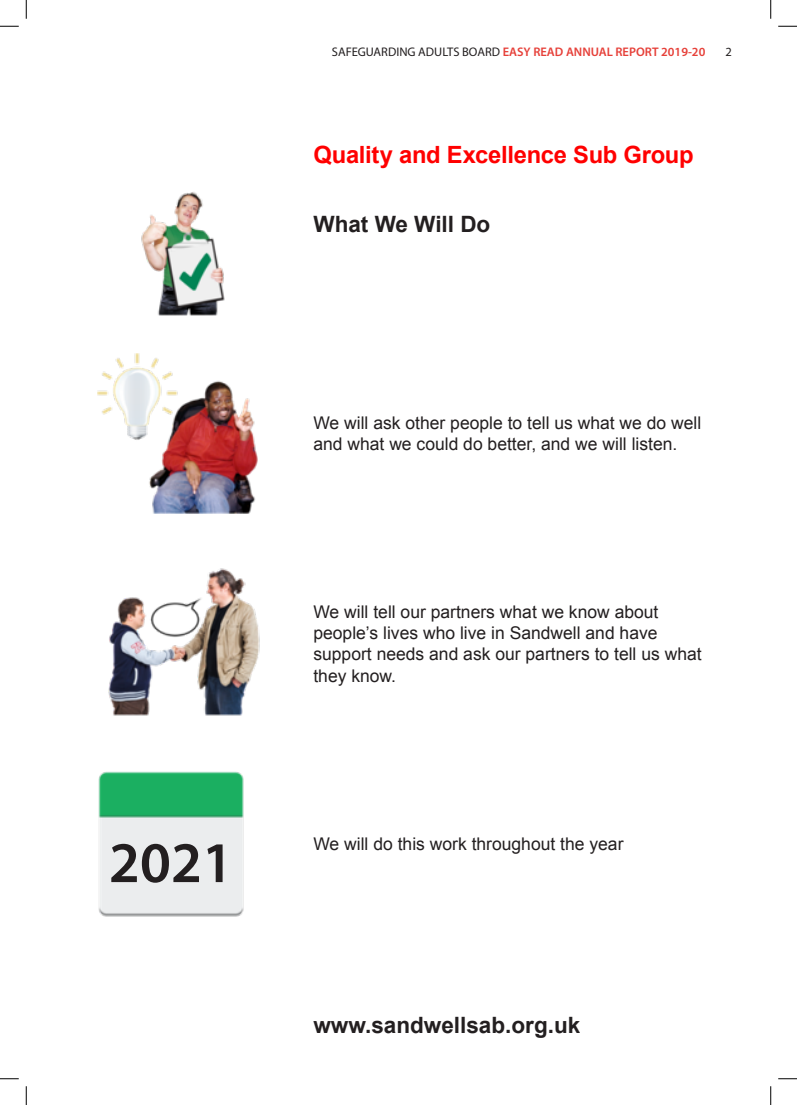
<style>
.page{position:relative;width:797px;height:1105px;background:#fff}
.page>*{position:absolute;margin:0;border:0;box-sizing:border-box;transform-origin:0 0}
.t1{font:600 57.88px "Myriad Pro";color:#231f20}
.t2{font:700 23.75px "Arial";letter-spacing:-.015em;color:#f00}
.t3{font:700 22.5px "Arial";color:#231f20}
.t4{font:17.5px/21px "Arial";color:#231f20}
.t5{font:600 12.5px "Myriad Pro";color:#e64039}
.t6{font:12.5px "Myriad Pro";color:#231f20}
.s1{font-weight:400;color:#231f20}
</style>
<div class="page">
<img style="left:141px;top:192px;width:84px;height:123px">
<img style="left:108px;top:568px;width:152px;height:148px">
<img style="left:97px;top:354px;width:160px;height:160px">
<img style="left:98px;top:771px;width:146px;height:146px">
<div style="left:109px;top:839px;width:124px;height:43px;background:#ebedee"></div>
<svg style="left:0;top:25px;width:19px;height:2px"></svg>
<svg style="left:778px;top:25px;width:19px;height:2px"></svg>
<svg style="left:0;top:1078px;width:19px;height:1px"></svg>
<svg style="left:778px;top:1078px;width:19px;height:1px"></svg>
<svg style="left:25px;top:0;width:2px;height:19px"></svg>
<svg style="left:25px;top:1086px;width:2px;height:19px"></svg>
<svg style="left:770px;top:0;width:1px;height:19px"></svg>
<svg style="left:770px;top:1086px;width:1px;height:19px"></svg>
<p class="t1" style="left:109px;top:826px;width:126px">2021</p>
<p class="t5" style="left:332px;top:44px;width:375px"><span class="s1">SAFEGUARDING ADULTS BOARD</span> EASY READ ANNUAL REPORT 2019-20</p>
<p class="t6" style="left:725px;top:44px;width:8px">2</p>
<p class="t2" style="left:313px;top:139px;width:381px">Quality and Excellence Sub Group</p>
<p class="t3" style="left:313px;top:210px;width:178px">What We Will Do</p>
<p class="t4" style="left:313px;top:413px;width:389px">We will ask other people to tell us what we do well and what we could do better, and we will listen.</p>
<p class="t4" style="left:313px;top:602px;width:390px">We will tell our partners what we know about people’s lives who live in Sandwell and have support needs and ask our partners to tell us what they know.</p>
<p class="t4" style="left:313px;top:833px;width:311px">We will do this work throughout the year</p>
<p class="t3" style="left:313px;top:1010px;width:268px">www.sandwellsab.org.uk</p>
</div>
